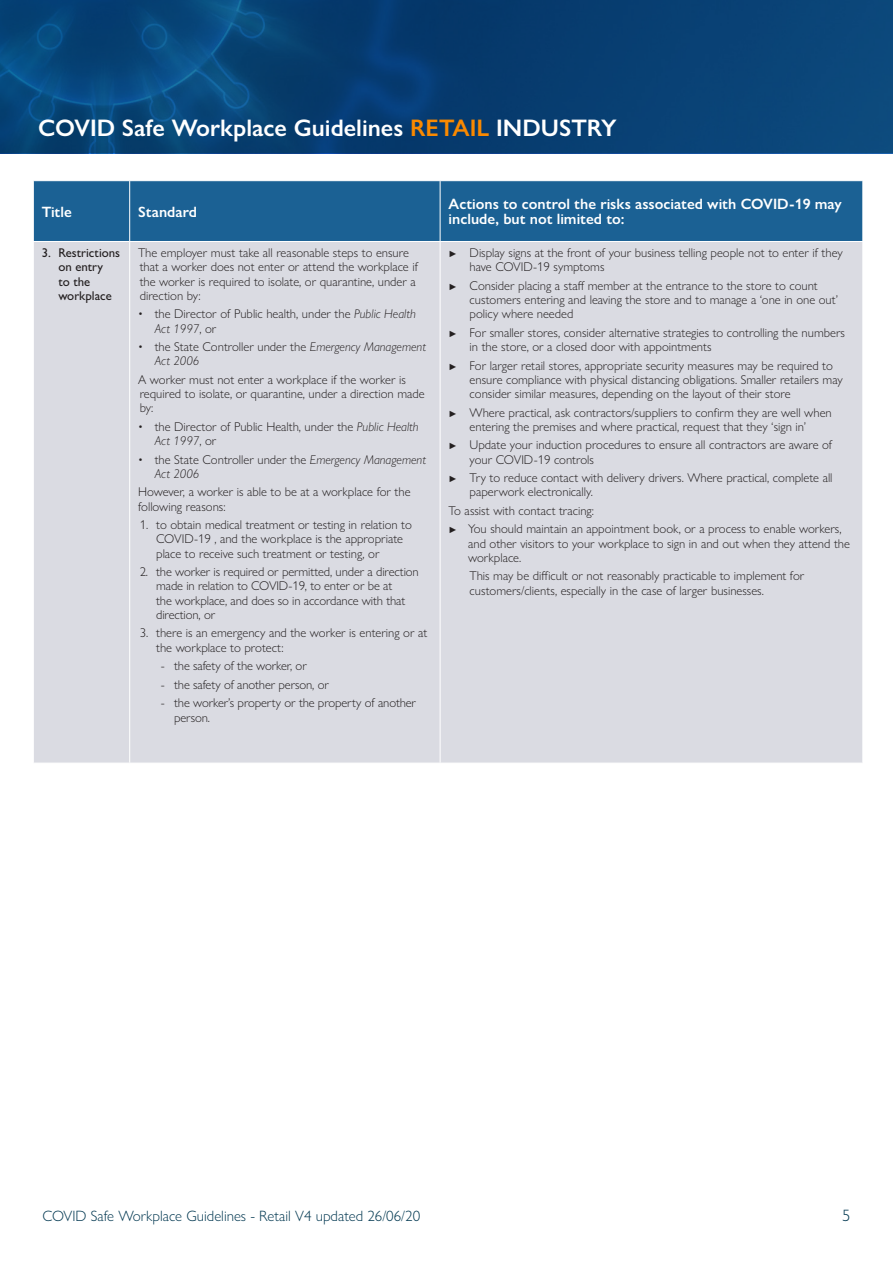
<style>
.page{position:relative;width:893px;height:1263px;background:#fff}
.page>*{position:absolute;margin:0;border:0;box-sizing:border-box;transform-origin:0 0}
.t1{font:600 24px "Gill Sans Nova";color:#fff}
.t2{font:300 16.5px "Gill Sans Nova";color:#003750}
.F_Table_head{font:600 15px/15px "Gill Sans Nova";color:#fff}
.t3{font:300 15px "Gill Sans Nova";color:#003750}
.F_Body_Bold{font:300 12.75px/14.2px "Gill Sans Nova";color:#231f20}
.F_Table_Body{font:500 12.75px/14.2px "Gill Sans Nova";color:#231f20}
.s1{color:#fa8900}
.s2{font-style:italic}
.s3{font-weight:500;font-size:9px}
</style>
<div class="page">
<svg style="left:0;top:0;width:893px;height:153px;background:#074175"></svg>
<div style="left:34px;top:181px;width:828px;height:60px;background:#1b6194"></div>
<div style="left:34px;top:242px;width:828px;height:521px;background:#dadbe2"></div>
<hr style="left:129px;top:242px;width:1px;height:521px;background:#fff">
<hr style="left:440px;top:242px;width:1px;height:521px;background:#fff">
<hr style="left:129px;top:181px;width:1px;height:60px;background:#fff">
<hr style="left:440px;top:181px;width:1px;height:60px;background:#fff">
<h1 class="t1" style="left:38px;top:113px;width:580px">COVID Safe Workplace Guidelines <span class="s1">RETAIL</span> INDUSTRY</h1>
<h1 class="F_Table_head" style="left:42px;top:204px;width:32px">Title</h1>
<h1 class="F_Table_head" style="left:138px;top:204px;width:60px">Standard</h1>
<h1 class="F_Table_head" style="left:449px;top:196px;width:394px">Actions to control the risks associated with COVID-19 may include, but not limited to:</h1>
<p class="F_Table_Body" style="left:58px;top:246px;width:63px;text-indent:-16px">3. Restrictions on entry<br>to the workplace</p>
<p class="F_Body_Bold" style="left:138px;top:246px;width:281px">The employer must take all reasonable steps to ensure that a worker does not enter or attend the workplace if the worker is required to isolate, or quarantine, under a direction by:</p>
<p class="F_Body_Bold" style="left:155px;top:307px;width:263px;text-indent:-16px">• the Director of Public health, under the <span class="s2">Public Health<br>Act 1997</span>, or</p>
<p class="F_Body_Bold" style="left:155px;top:340px;width:273px;text-indent:-16px">• the State Controller under the <span class="s2">Emergency Management<br>Act 2006</span></p>
<p class="F_Body_Bold" style="left:138px;top:372px;width:288px">A worker must not enter a workplace if the worker is required to isolate, or quarantine, under a direction made by:</p>
<p class="F_Body_Bold" style="left:155px;top:419px;width:265px;text-indent:-16px">• the Director of Public Health, under the <span class="s2">Public Health<br>Act 1997</span>, or</p>
<p class="F_Body_Bold" style="left:155px;top:452px;width:273px;text-indent:-16px">• the State Controller under the <span class="s2">Emergency Management<br>Act 2006</span></p>
<p class="F_Body_Bold" style="left:138px;top:485px;width:274px">However, a worker is able to be at a workplace for the following reasons:</p>
<p class="F_Body_Bold" style="left:156px;top:518px;width:257px;text-indent:-16px">1. to obtain medical treatment or testing in relation to<br>COVID-19 , and the workplace is the appropriate place to receive such treatment or testing, or</p>
<p class="F_Body_Bold" style="left:156px;top:565px;width:264px;text-indent:-16px">2. the worker is required or permitted, under a direction made in relation to COVID-19, to enter or be at<br>the workplace, and does so in accordance with that direction, or</p>
<p class="F_Body_Bold" style="left:156px;top:626px;width:273px;text-indent:-16px">3. there is an emergency and the worker is entering or at the workplace to protect:</p>
<p class="F_Body_Bold" style="left:161px;top:659px;width:148px">- the safety of the worker, or</p>
<p class="F_Body_Bold" style="left:161px;top:677px;width:170px">- the safety of another person, or</p>
<p class="F_Body_Bold" style="left:174px;top:696px;width:243px;text-indent:-14px">- the worker’s property or the property of another person.</p>
<p class="F_Body_Bold" style="left:470px;top:246px;width:375px;text-indent:-21px"><span class="s3">►</span> Display signs at the front of your business telling people not to enter if they have COVID-19 symptoms</p>
<p class="F_Body_Bold" style="left:470px;top:278px;width:370px;text-indent:-21px"><span class="s3">►</span> Consider placing a staff member at the entrance to the store to count customers entering and leaving the store and to manage a ‘one in one out’ policy where needed</p>
<p class="F_Body_Bold" style="left:470px;top:325px;width:377px;text-indent:-21px"><span class="s3">►</span> For smaller stores, consider alternative strategies to controlling the numbers in the store, or a closed door with appointments</p>
<p class="F_Body_Bold" style="left:470px;top:358px;width:375px;text-indent:-21px"><span class="s3">►</span> For larger retail stores, appropriate security measures may be required to ensure compliance with physical distancing obligations. Smaller retailers may consider similar measures, depending on the layout of their store</p>
<p class="F_Body_Bold" style="left:449px;top:405px;width:385px;text-align:center"><span class="s3">►</span> Where practical, ask contractors/suppliers to confirm they are well when entering the premises and where practical, request that they ‘sign in’</p>
<p class="F_Body_Bold" style="left:470px;top:438px;width:364px;text-indent:-21px"><span class="s3">►</span> Update your induction procedures to ensure all contractors are aware of your COVID-19 controls</p>
<p class="F_Body_Bold" style="left:470px;top:471px;width:364px;text-indent:-21px"><span class="s3">►</span> Try to reduce contact with delivery drivers. Where practical, complete all paperwork electronically.</p>
<p class="F_Body_Bold" style="left:449px;top:503px;width:147px">To assist with contact tracing:</p>
<p class="F_Body_Bold" style="left:468px;top:522px;width:383px;text-indent:-20px"><span class="s3">►</span> You should maintain an appointment book, or a process to enable workers, and other visitors to your workplace to sign in and out when they attend the workplace.</p>
<p class="F_Body_Bold" style="left:470px;top:569px;width:336px">This may be difficult or not reasonably practicable to implement for customers/clients, especially in the case of larger businesses.</p>
<p class="t3" style="left:43px;top:1206px;width:379px">COVID Safe Workplace Guidelines - Retail V4 updated 26/06/20</p>
<p class="t2" style="left:842px;top:1205px;width:10px">5</p>
</div>
